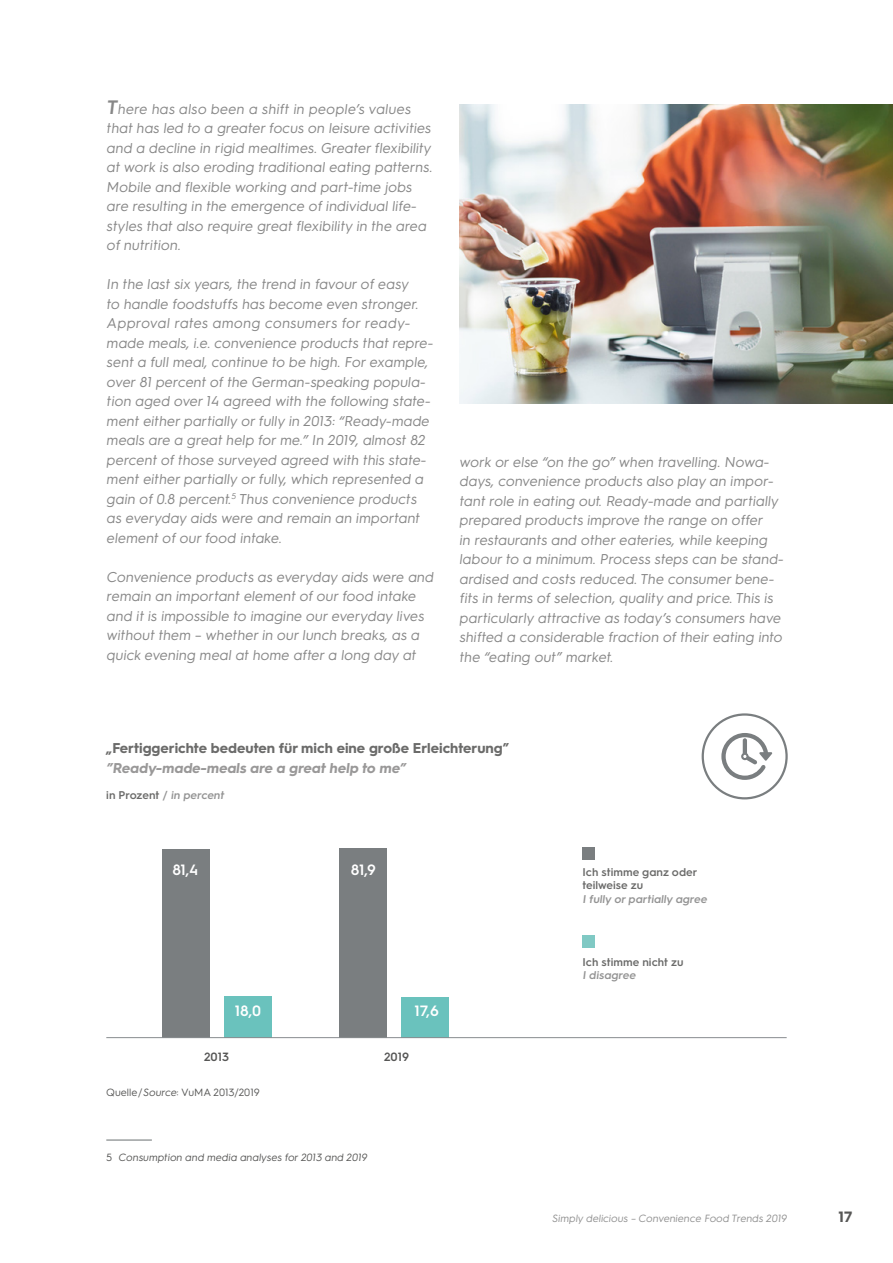
<style>
.page{position:relative;width:893px;height:1263px;background:#fff}
.page>*{position:absolute;margin:0;border:0;box-sizing:border-box;transform-origin:0 0}
.t1{font:600 15px "Hurme Geometric Sans 3";letter-spacing:-.015em;color:#fff}
.t2{font:700 15px "Hurme Geometric Sans 3";color:#575756}
.t3{font:14.25px/19.5px "Hurme Geometric Sans 3";color:#878787}
.t4{font:700 14.25px "Hurme Geometric Sans 3";color:#6b6b6a}
.t5{font:700 14.25px "Hurme Geometric Sans 3";color:#999898}
.t6{font:600 12px "Hurme Geometric Sans 3";color:#575756}
.t7{font:600 11.25px "Hurme Geometric Sans 3";color:#949494}
.t8{font:600 11.25px/13.5px "Hurme Geometric Sans 3";color:#6b6b6a}
.t9{font:10.5px "Hurme Geometric Sans 3";color:#575756}
.t10{font:10.5px "Hurme Geometric Sans 3";color:#909090}
.s1{font-weight:600;font-size:19.5px}
.s2{color:#6b6b6a}
</style>
<div class="page">
<div style="left:162px;top:849px;width:48px;height:188px;background:#7a7e80"></div>
<div style="left:339px;top:848px;width:48px;height:190px;background:#7a7e80"></div>
<div style="left:224px;top:996px;width:48px;height:41px;background:#6ac2bd"></div>
<div style="left:401px;top:997px;width:48px;height:40px;background:#6ac2bd"></div>
<div style="left:702px;top:713px;width:86px;height:86px;border:2px solid #7a7e80;border-radius:50%"></div>
<svg style="left:721px;top:733px;width:51px;height:47px"></svg>
<hr style="left:106px;top:1140px;width:46px;height:1px;background:#6a6f71">
<div style="left:583px;top:847px;width:12px;height:13px;background:#7a7e80"></div>
<div style="left:583px;top:935px;width:12px;height:13px;background:#80c9c4"></div>
<hr style="left:106px;top:1037px;width:681px;height:1px;background:#888c8f">
<img style="left:459px;top:104px;width:434px;height:300px">
<p class="t3" style="left:106px;top:98px;width:330px"><span class="s1">T</span>here has also been a shift in people’s values that has led to a greater focus on leisure activities and a decline in rigid mealtimes. Greater flexibility at work is also eroding traditional eating patterns.<br>Mobile and flexible working and part-time jobs are resulting in the emergence of individual life&shy;styles that also require great flexibility in the area of nutrition.</p>
<p class="t3" style="left:106px;top:274px;width:330px">In the last six years, the trend in favour of easy<br>to handle foodstuffs has become even stronger.<br>Approval rates among consumers for ready&shy;made meals, i.e. convenience products that repre&shy;sent a full meal, continue to be high. For example, over 81 percent of the German-speaking popula&shy;tion aged over14 agreed with the following state&shy;ment either partially or fully in 2013: “Ready-made meals are a great help for me.” In 2019, almost 82 percent of those surveyed agreed with this state&shy;ment either partially or fully, which represented a gain of 0.8 percent.<sup>5</sup> Thus convenience products as everyday aids were and remain an important element of our food intake.</p>
<p class="t3" style="left:106px;top:566px;width:331px">Convenience products as everyday aids were and remain an important element of our food intake and it is impossible to imagine our everyday lives without them – whether in our lunch breaks, as a quick evening meal at home after a long day at</p>
<p class="t3" style="left:459px;top:451px;width:328px">work or else “on the go” when travelling. Nowa&shy;days, convenience products also play an impor&shy;tant role in eating out. Ready-made and partially prepared products improve the range on offer<br>in restaurants and other eateries, while keeping labour to a minimum. Process steps can be stand&shy;ardised and costs reduced.The consumer bene&shy;fits in terms of selection, quality and price.This is particularly attractive as today’s consumers have shifted a considerable fraction of their eating into the “eating out” market.</p>
<p class="t4" style="left:106px;top:738px;width:404px">„Fertiggerichte bedeuten für mich eine große Erleichterung”</p>
<p class="t5" style="left:106px;top:757px;width:303px">”Ready-made-meals are a great help to me”</p>
<p class="t7" style="left:106px;top:787px;width:121px"><span class="s2">in Prozent</span> / in percent</p>
<p class="t1" style="left:172px;top:859px;width:28px">81,4</p>
<p class="t1" style="left:351px;top:859px;width:27px">81,9</p>
<p class="t1" style="left:235px;top:1000px;width:28px">18,0</p>
<p class="t1" style="left:414px;top:1000px;width:26px">17,6</p>
<p class="t6" style="left:204px;top:1049px;width:26px">2013</p>
<p class="t6" style="left:384px;top:1049px;width:26px">2019</p>
<p class="t9" style="left:106px;top:1085px;width:155px">Quelle/Source: VuMA 2013/2019</p>
<p class="t9" style="left:106px;top:1150px;width:264px">5 Consumption and media analyses for 2013 and 2019</p>
<p class="t8" style="left:583px;top:864px;width:116px">Ich stimme ganz oder teilweise zu</p>
<p class="t7" style="left:583px;top:891px;width:128px">I fully or partially agree</p>
<p class="t8" style="left:583px;top:954px;width:103px">Ich stimme nicht zu</p>
<p class="t7" style="left:583px;top:967px;width:56px">I disagree</p>
<p class="t10" style="left:552px;top:1211px;width:238px">Simply delicious – Convenience Food Trends 2019</p>
<p class="t2" style="left:839px;top:1206px;width:15px">17</p>
</div>
